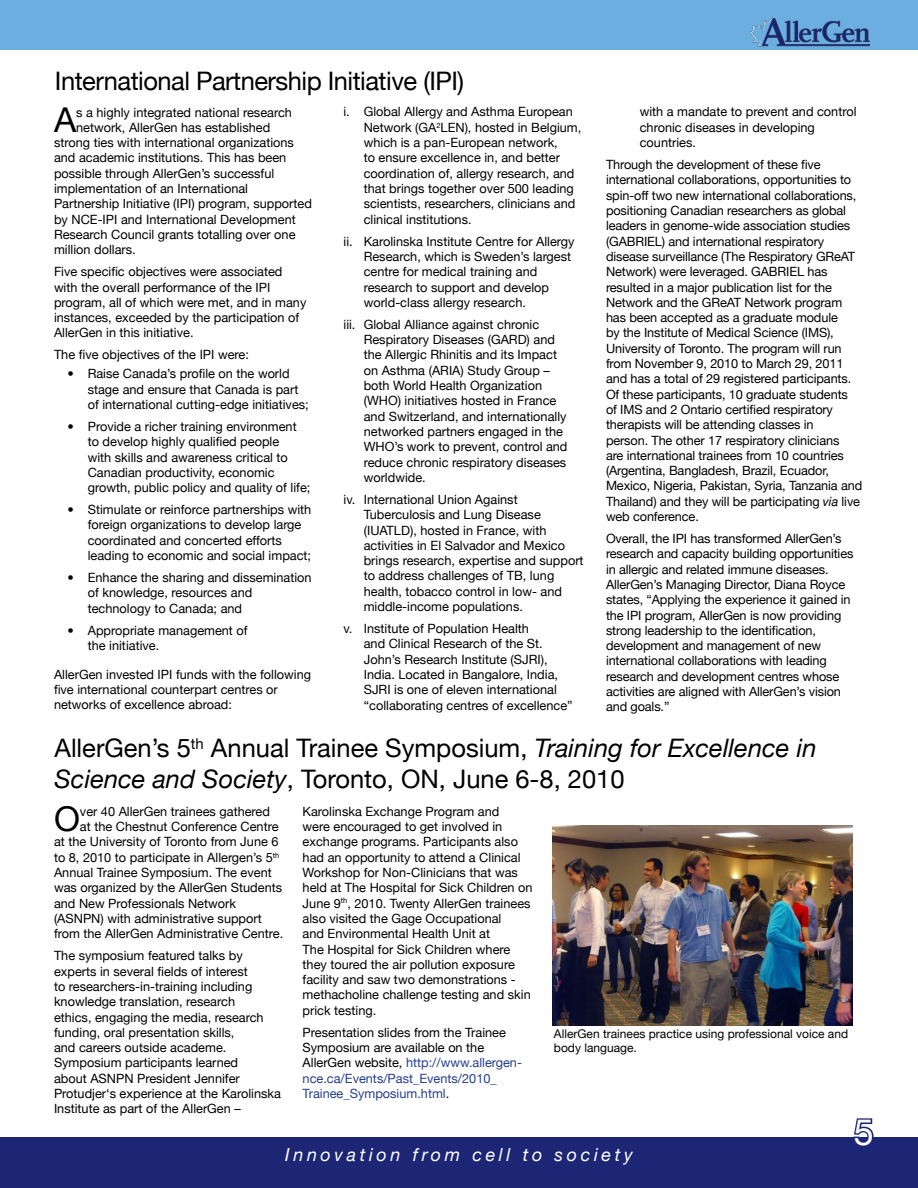
<style>
.page{position:relative;width:918px;height:1188px;background:#fff}
.page>*{position:absolute;margin:0;border:0;box-sizing:border-box;transform-origin:0 0}
.t1{font:36px "Helvetica Neue";color:#fff}
.t2{font:34.2px "Helvetica Neue";color:#000}
.t3{font:25.5px/30.6px "Helvetica Neue";color:#000}
.t4{font:25.5px "Helvetica Neue";letter-spacing:-.02em;color:#000}
.t5{font:italic 18px "Helvetica Neue";letter-spacing:.2em;color:#fff}
.t6{font:12.75px/15.3px "Helvetica Neue";color:#000}
.t7{font:12px/14.4px "Helvetica Neue";color:#000}
.s1{font-style:italic}
.s2{color:#25408f}
</style>
<div class="page">
<div style="left:0;top:1138px;width:918px;height:50px;background:#1c2674"></div>
<div style="left:0;top:0;width:918px;height:50px;background:#6caedf"></div>
<svg style="left:851px;top:1118px;width:25px;height:20px"></svg>
<img style="left:749px;top:17px;width:121px;height:30px">
<img style="left:552px;top:825px;width:300px;height:200px">
<h3 class="t4" style="left:55px;top:66px;width:411px">International Partnership Initiative (IPI)</h3>
<h2 class="t2" style="left:54px;top:99px;width:24px">A</h2>
<p class="t6" style="left:76px;top:104px;width:217px">s a highly integrated national research</p>
<p class="t6" style="left:76px;top:119px;width:196px">network, AllerGen has established</p>
<p class="t6" style="left:54px;top:135px;width:241px">strong ties with international organizations</p>
<p class="t6" style="left:54px;top:150px;width:234px">and academic institutions. This has been</p>
<p class="t6" style="left:54px;top:165px;width:222px">possible through AllerGen’s successful</p>
<p class="t6" style="left:54px;top:181px;width:196px">implementation of an International</p>
<p class="t6" style="left:54px;top:196px;width:259px">Partnership Initiative (IPI) program, supported</p>
<p class="t6" style="left:54px;top:211px;width:243px">by NCE-IPI and International Development</p>
<p class="t6" style="left:54px;top:227px;width:243px">Research Council grants totalling over one</p>
<p class="t6" style="left:54px;top:242px;width:83px">million dollars.</p>
<p class="t6" style="left:54px;top:264px;width:254px">Five specific objectives were associated with the overall performance of the IPI program, all of which were met, and in many instances, exceeded by the participation of AllerGen in this initiative.</p>
<p class="t6" style="left:54px;top:347px;width:197px">The five objectives of the IPI were:</p>
<p class="t6" style="left:88px;top:366px;width:223px;text-indent:-20px">• Raise Canada’s profile on the world stage and ensure that Canada is part of international cutting-edge initiatives;</p>
<p class="t6" style="left:88px;top:419px;width:224px;text-indent:-20px">• Provide a richer training environment to develop highly qualified people<br>with skills and awareness critical to Canadian productivity, economic growth, public policy and quality of life;</p>
<p class="t6" style="left:88px;top:502px;width:225px;text-indent:-20px">• Stimulate or reinforce partnerships with foreign organizations to develop large coordinated and concerted efforts leading to economic and social impact;</p>
<p class="t6" style="left:88px;top:570px;width:225px;text-indent:-20px">• Enhance the sharing and dissemination of knowledge, resources and technology to Canada; and</p>
<p class="t6" style="left:88px;top:622px;width:161px;text-indent:-20px">• Appropriate management of the initiative.</p>
<p class="t6" style="left:54px;top:667px;width:259px">AllerGen invested IPI funds with the following five international counterpart centres or networks of excellence abroad:</p>
<p class="t6" style="left:364px;top:104px;width:219px;text-indent:-20px">i. Global Allergy and Asthma European Network (GA<sup>2</sup>LEN), hosted in Belgium, which is a pan-European network,<br>to ensure excellence in, and better coordination of, allergy research, and that brings together over 500 leading scientists, researchers, clinicians and clinical institutions.</p>
<p class="t6" style="left:364px;top:233px;width:212px;text-indent:-20px">ii. Karolinska Institute Centre for Allergy Research, which is Sweden’s largest centre for medical training and research to support and develop world-class allergy research.</p>
<p class="t6" style="left:364px;top:317px;width:205px;text-indent:-20px">iii. Global Alliance against chronic<br>Respiratory Diseases (GARD) and the Allergic Rhinitis and its Impact on Asthma (ARIA) Study Group – both World Health Organization (WHO) initiatives hosted in France and Switzerland, and internationally networked partners engaged in the<br>WHO’s work to prevent, control and reduce chronic respiratory diseases worldwide.</p>
<p class="t6" style="left:364px;top:492px;width:221px;text-indent:-20px">iv. International Union Against Tuberculosis and Lung Disease (IUATLD), hosted in France, with activities in El Salvador and Mexico brings research, expertise and support to address challenges of TB, lung health, tobacco control in low- and middle-income populations.</p>
<p class="t6" style="left:364px;top:621px;width:210px;text-indent:-20px">v. Institute of Population Health<br>and Clinical Research of the St.<br>John’s Research Institute (SJRI), India. Located in Bangalore, India, SJRI is one of eleven international “collaborating centres of excellence”</p>
<p class="t6" style="left:640px;top:104px;width:218px">with a mandate to prevent and control chronic diseases in developing countries.</p>
<p class="t6" style="left:606px;top:157px;width:258px">Through the development of these five international collaborations, opportunities to spin-off two new international collaborations, positioning Canadian researchers as global leaders in genome-wide association studies (GABRIEL) and international respiratory disease surveillance (The Respiratory GReAT Network) were leveraged. GABRIEL has resulted in a major publication list for the Network and the GReAT Network program has been accepted as a graduate module<br>by the Institute of Medical Science (IMS), University of Toronto. The program will run from November 9, 2010 to March 29, 2011 and has a total of 29 registered participants.<br>Of these participants, 10 graduate students<br>of IMS and 2 Ontario certified respiratory therapists will be attending classes in<br>person. The other 17 respiratory clinicians<br>are international trainees from 10 countries (Argentina, Bangladesh, Brazil, Ecuador, Mexico, Nigeria, Pakistan, Syria, Tanzania and Thailand) and they will be participating <span class="s1">via</span> live web conference.</p>
<p class="t6" style="left:606px;top:531px;width:249px">Overall, the IPI has transformed AllerGen’s research and capacity building opportunities in allergic and related immune diseases.<br>AllerGen’s Managing Director, Diana Royce states, “Applying the experience it gained in the IPI program, AllerGen is now providing strong leadership to the identification, development and management of new international collaborations with leading research and development centres whose activities are aligned with AllerGen’s vision and goals.”</p>
<h3 class="t3" style="left:54px;top:733px;width:764px">AllerGen’s 5<sup>th</sup> Annual Trainee Symposium, <span class="s1">Training for Excellence in<br>Science and Society</span>, Toronto, ON, June 6-8, 2010</h3>
<h2 class="t2" style="left:54px;top:799px;width:27px">O</h2>
<p class="t6" style="left:80px;top:804px;width:192px">ver 40 AllerGen trainees gathered</p>
<p class="t6" style="left:80px;top:819px;width:200px">at the Chestnut Conference Centre</p>
<p class="t6" style="left:54px;top:834px;width:226px">at the University of Toronto from June 6</p>
<p class="t6" style="left:54px;top:849px;width:227px">to 8, 2010 to participate in Allergen’s 5<sup>th</sup></p>
<p class="t6" style="left:54px;top:865px;width:219px">Annual Trainee Symposium. The event</p>
<p class="t6" style="left:54px;top:880px;width:230px">was organized by the AllerGen Students</p>
<p class="t6" style="left:54px;top:895px;width:184px">and New Professionals Network</p>
<p class="t6" style="left:54px;top:911px;width:209px">(ASNPN) with administrative support</p>
<p class="t6" style="left:54px;top:926px;width:231px">from the AllerGen Administrative Centre.</p>
<p class="t6" style="left:54px;top:948px;width:228px">The symposium featured talks by experts in several fields of interest<br>to researchers-in-training including knowledge translation, research<br>ethics, engaging the media, research funding, oral presentation skills,<br>and careers outside academe.<br>Symposium participants learned<br>about ASNPN President Jennifer Protudjer‘s experience at the Karolinska Institute as part of the AllerGen –</p>
<p class="t6" style="left:303px;top:804px;width:232px">Karolinska Exchange Program and<br>were encouraged to get involved in exchange programs. Participants also had an opportunity to attend a Clinical Workshop for Non-Clinicians that was held at The Hospital for Sick Children on June 9<sup>th</sup>, 2010. Twenty AllerGen trainees also visited the Gage Occupational<br>and Environmental Health Unit at<br>The Hospital for Sick Children where they toured the air pollution exposure facility and saw two demonstrations - methacholine challenge testing and skin prick testing.</p>
<p class="t6" style="left:303px;top:1024px;width:221px">Presentation slides from the Trainee Symposium are available on the AllerGen website, <span class="s2">http://www.allergen&shy;nce.ca/Events/Past_Events/2010_ Trainee_Symposium.html</span>.</p>
<p class="t7" style="left:554px;top:1026px;width:296px">AllerGen trainees practice using professional voice and body language.</p>
<h1 class="t1" style="left:854px;top:1111px;width:22px">5</h1>
<h3 class="t5" style="left:285px;top:1144px;width:349px">Innovation from cell to society</h3>
</div>
